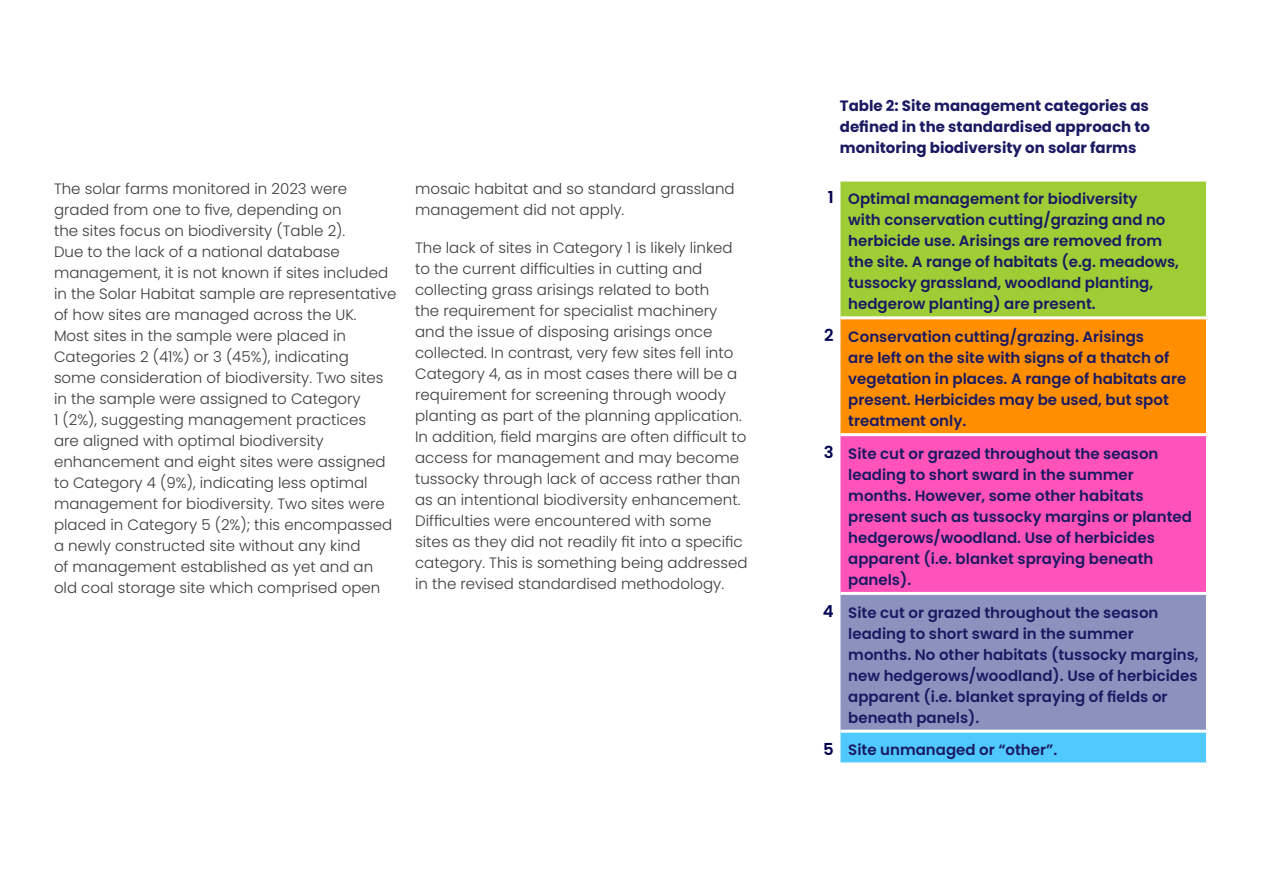
<style>
.page{position:relative;width:1263px;height:893px;background:#fff}
.page>*{position:absolute;margin:0;border:0;box-sizing:border-box;transform-origin:0 0}
.t1{font:300 15px/21px "Poppins";color:#3c3c3b}
.t2{font:600 15px/21px "Poppins";color:#1a1a62}
.t3{font:700 15px/21px "Poppins";color:#1a1a62;text-align:justify}
.s1{font-size:16.5px;color:#000051}
</style>
<div class="page">
<div style="left:840px;top:180px;width:367px;height:138px;background:#9fcd35"></div>
<div style="left:840px;top:318px;width:367px;height:117px;background:#ff8f00"></div>
<div style="left:840px;top:435px;width:367px;height:158px;background:#ff53ba"></div>
<div style="left:840px;top:593px;width:367px;height:138px;background:#8d91be"></div>
<div style="left:840px;top:731px;width:367px;height:33px;background:#50c9ff"></div>
<hr style="left:840px;top:316px;width:369px;height:3px;background:#fff">
<hr style="left:840px;top:433px;width:369px;height:3px;background:#fff">
<hr style="left:840px;top:592px;width:369px;height:3px;background:#fff">
<hr style="left:840px;top:730px;width:369px;height:3px;background:#fff">
<hr style="left:840px;top:179px;width:369px;height:3px;background:#fff">
<hr style="left:1206px;top:182px;width:3px;height:134px;background:#fff">
<hr style="left:1206px;top:319px;width:3px;height:114px;background:#fff">
<hr style="left:1206px;top:436px;width:3px;height:156px;background:#fff">
<hr style="left:1206px;top:595px;width:3px;height:135px;background:#fff">
<hr style="left:1206px;top:733px;width:3px;height:29px;background:#fff">
<hr style="left:840px;top:762px;width:369px;height:3px;background:#fff">
<p class="t1" style="left:54px;top:179px;width:344px">The solar farms monitored in 2023 were graded from one to five, depending on<br>the sites focus on biodiversity (Table 2).<br>Due to the lack of a national database management, it is not known if sites included in the Solar Habitat sample are representative of how sites are managed across the UK.<br>Most sites in the sample were placed in Categories 2 (41%) or 3 (45%), indicating<br>some consideration of biodiversity. Two sites in the sample were assigned to Category<br>1 (2%), suggesting management practices<br>are aligned with optimal biodiversity enhancement and eight sites were assigned to Category 4 (9%), indicating less optimal management for biodiversity. Two sites were placed in Category 5 (2%); this encompassed a newly constructed site without any kind<br>of management established as yet and an old coal storage site which comprised open</p>
<p class="t1" style="left:415px;top:179px;width:321px">mosaic habitat and so standard grassland management did not apply.</p>
<p class="t1" style="left:415px;top:238px;width:334px">The lack of sites in Category 1 is likely linked to the current difficulties in cutting and collecting grass arisings related to both<br>the requirement for specialist machinery and the issue of disposing arisings once collected. In contrast, very few sites fell into Category 4, as in most cases there will be a requirement for screening through woody planting as part of the planning application.<br>In addition, field margins are often difficult to access for management and may become tussocky through lack of access rather than as an intentional biodiversity enhancement.<br>Difficulties were encountered with some sites as they did not readily fit into a specific category. This is something being addressed in the revised standardised methodology.</p>
<p class="t3" style="left:840px;top:96px;width:312px">Table 2: Site management categories as defined in the standardised approach to monitoring biodiversity on solar farms</p>
<p class="t2" style="left:848px;top:189px;width:332px;text-indent:-20px"><span class="s1">1</span> Optimal management for biodiversity<br>with conservation cutting/grazing and no herbicide use. Arisings are removed from the site. A range of habitats (e.g. meadows, tussocky grassland, woodland planting, hedgerow planting) are present.</p>
<p class="t2" style="left:848px;top:326px;width:340px;text-indent:-24px"><span class="s1">2</span> Conservation cutting/grazing. Arisings<br>are left on the site with signs of a thatch of vegetation in places. A range of habitats are present. Herbicides may be used, but spot treatment only.</p>
<p class="t2" style="left:848px;top:443px;width:345px;text-indent:-24px"><span class="s1">3</span> Site cut or grazed throughout the season leading to short sward in the summer months. However, some other habitats present such as tussocky margins or planted hedgerows/woodland. Use of herbicides apparent (i.e. blanket spraying beneath panels).</p>
<p class="t2" style="left:848px;top:602px;width:352px;text-indent:-25px"><span class="s1">4</span> Site cut or grazed throughout the season leading to short sward in the summer months. No other habitats (tussocky margins, new hedgerows/woodland). Use of herbicides apparent (i.e. blanket spraying of fields or beneath panels).</p>
<p class="t2" style="left:823px;top:740px;width:236px"><span class="s1">5</span> Site unmanaged or “other”.</p>
</div>
